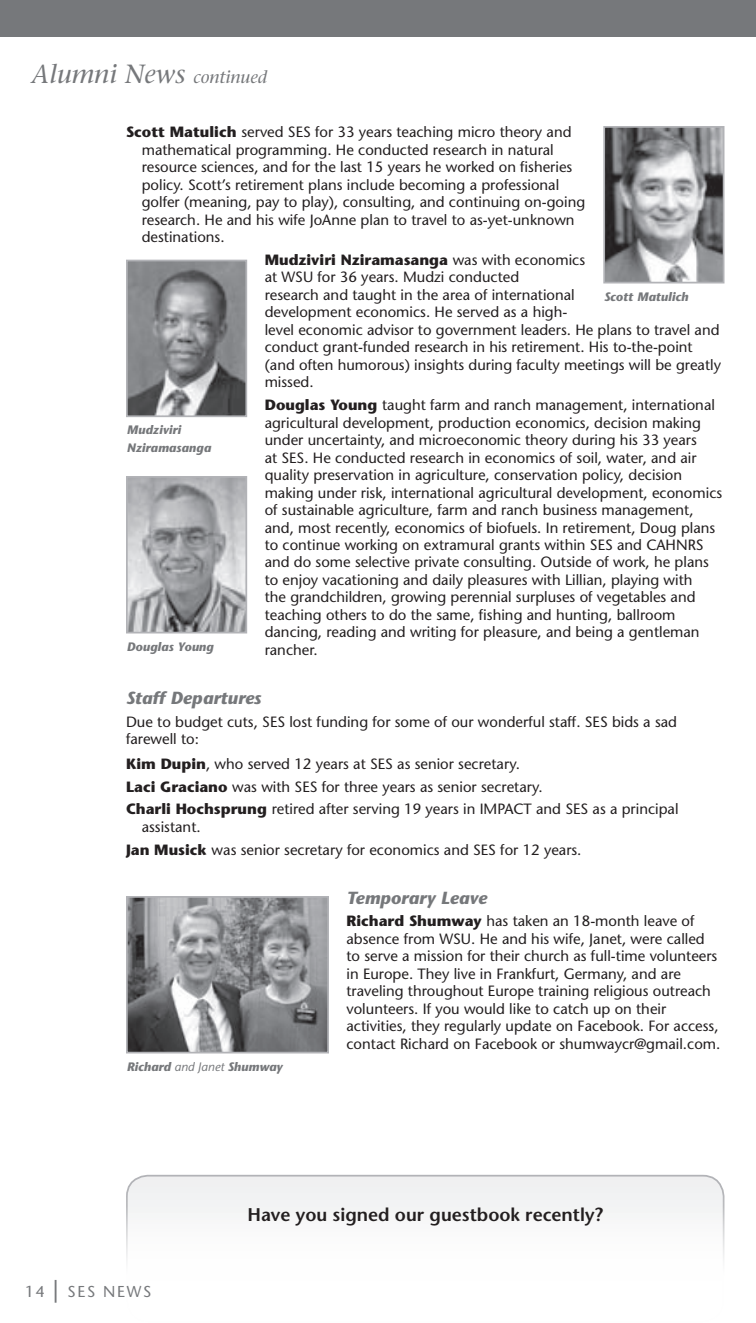
<style>
.page{position:relative;width:756px;height:1323px;background:#fff}
.page>*{position:absolute;margin:0;border:0;box-sizing:border-box;transform-origin:0 0}
.t1{font:italic 26.25px "Stone Serif";color:#76787b}
.t2{font:600 18.38px "Stone Sans";color:#231f20}
.t3{font:italic 700 17.5px "Stone Sans";color:#76787b}
.t4{font:15.75px "Stone Sans";letter-spacing:.11em;color:#76787b}
.t5{font:14.88px/17.5px "Stone Sans";color:#231f20}
.t6{font:italic 700 12.25px/17.5px "Stone Sans";color:#76787b}
.s1{font-size:17.5px}
.s2{font-weight:700}
.s3{font-weight:400}
.s4{font-weight:600;font-size:22.75px}
</style>
<div class="page">
<img style="left:606px;top:129px;width:115px;height:152px">
<div style="left:603px;top:126px;width:121px;height:158px;border:2px solid #b2b3b7"></div>
<img style="left:129px;top:263px;width:115px;height:151px">
<div style="left:126px;top:260px;width:121px;height:157px;border:2px solid #b2b3b7"></div>
<img style="left:129px;top:479px;width:115px;height:152px">
<div style="left:126px;top:476px;width:121px;height:158px;border:2px solid #b2b3b7"></div>
<img style="left:129px;top:899px;width:197px;height:152px">
<div style="left:126px;top:896px;width:203px;height:158px;border:2px solid #b2b3b7"></div>
<div style="left:126px;top:1175px;width:598px;height:148px;border:2px solid #fff;border-radius:21px"></div>
<div style="left:0;top:0;width:756px;height:37px;background:#76787b"></div>
<h1 class="t1" style="left:32px;top:58px;width:237px">Alumni News <span class="s1">continued</span></h1>
<p class="t5" style="left:142px;top:123px;width:445px;text-indent:-16px"><span class="s2">Scott Matulich</span> served SES for 33 years teaching micro theory and mathematical programming. He conducted research in natural resource sciences, and for the last 15 years he worked on fisheries policy. Scott’s retirement plans include becoming a professional golfer (meaning, pay to play), consulting, and continuing on-going research. He and his wife JoAnne plan to travel to as-yet-unknown destinations.</p>
<p class="t5" style="left:265px;top:251px;width:458px"><span class="s2">Mudziviri Nziramasanga</span> was with economics<br>at WSU for 36 years. Mudzi conducted<br>research and taught in the area of international<br>development economics. He served as a high-<br>level economic advisor to government leaders. He plans to travel and conduct grant-funded research in his retirement. His to-the-point (and often humorous) insights during faculty meetings will be greatly missed.</p>
<p class="t5" style="left:265px;top:396px;width:459px"><span class="s2">Douglas Young</span> taught farm and ranch management, international agricultural development, production economics, decision making under uncertainty, and microeconomic theory during his 33 years<br>at SES. He conducted research in economics of soil, water, and air quality preservation in agriculture, conservation policy, decision making under risk, international agricultural development, economics of sustainable agriculture, farm and ranch business management, and, most recently, economics of biofuels. In retirement, Doug plans to continue working on extramural grants within SES and CAHNRS and do some selective private consulting. Outside of work, he plans to enjoy vacationing and daily pleasures with Lillian, playing with<br>the grandchildren, growing perennial surpluses of vegetables and teaching others to do the same, fishing and hunting, ballroom dancing, reading and writing for pleasure, and being a gentleman rancher.</p>
<p class="t3" style="left:126px;top:688px;width:137px">Staff Departures</p>
<p class="t5" style="left:126px;top:713px;width:553px">Due to budget cuts, SES lost funding for some of our wonderful staff. SES bids a sad farewell to:</p>
<p class="t5" style="left:126px;top:752px;width:554px;line-height:22.8px"><span class="s2">Kim Dupin</span>, who served 12 years at SES as senior secretary.<br><span class="s2">Laci Graciano</span> was with SES for three years as senior secretary.<br><span class="s2">Charli Hochsprung</span> retired after serving 19 years in IMPACT and SES as a principal</p>
<p class="t5" style="left:126px;top:815px;width:457px;line-height:22.8px;text-indent:16px">assistant.<br><span class="s2">Jan Musick</span> was senior secretary for economics and SES for 12 years.</p>
<p class="t3" style="left:346px;top:887px;width:142px">Temporary Leave</p>
<p class="t5" style="left:346px;top:913px;width:375px"><span class="s2">Richard Shumway</span> has taken an 18-month leave of absence from WSU. He and his wife, Janet, were called to serve a mission for their church as full-time volunteers in Europe. They live in Frankfurt, Germany, and are traveling throughout Europe training religious outreach volunteers. If you would like to catch up on their activities, they regularly update on Facebook. For access, contact Richard on Facebook or shumwaycr@gmail.com.</p>
<p class="t6" style="left:604px;top:288px;width:86px">Scott Matulich</p>
<p class="t6" style="left:127px;top:421px;width:86px">Mudziviri<br>Nziramasanga</p>
<p class="t6" style="left:127px;top:638px;width:88px">Douglas Young</p>
<p class="t6" style="left:127px;top:1058px;width:157px">Richard <span class="s3">and Janet</span> Shumway</p>
<p class="t4" style="left:25px;top:1282px;width:128px">14 <span class="s4">|</span> SES NEWS</p>
<p class="t2" style="left:247px;top:1204px;width:357px">Have you signed our guestbook recently?</p>
</div>
